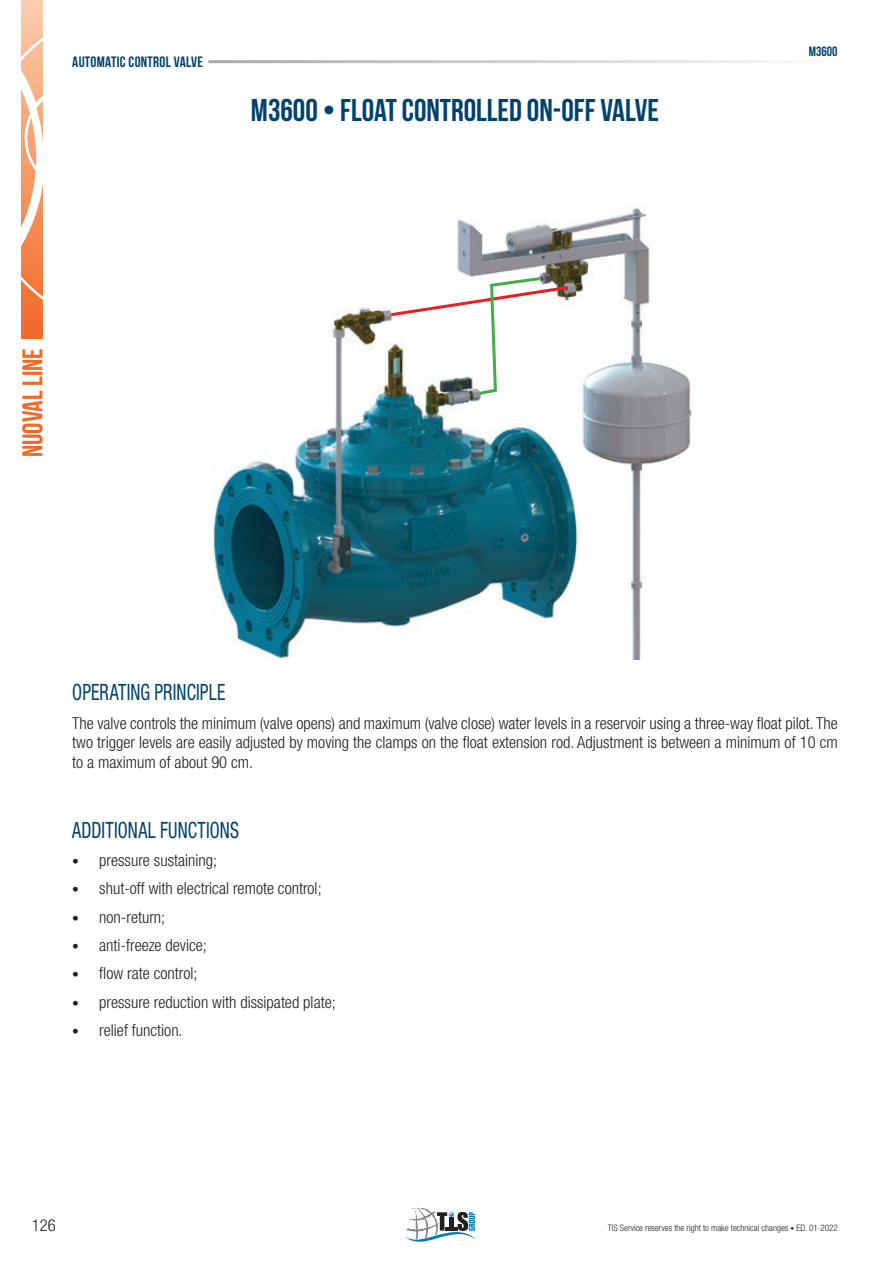
<style>
.page{position:relative;width:893px;height:1263px;background:#fff}
.page>*{position:absolute;margin:0;border:0;box-sizing:border-box;transform-origin:0 0}
.t1{font:31.5px "Bebas Neue";color:#00426e}
.t2{font:700 28.5px "Bebas Neue";color:#f26828}
.t3{font:condensed 22.5px "Helvetica Neue";letter-spacing:.01em;color:#00426e;scale:.8 1}
.t4{font:300 condensed 16.5px/19.8px "Helvetica Neue";color:#231f20;text-align:justify}
.t5{font:15px "Bebas Neue";letter-spacing:.02em;color:#00426e}
.t6{font:13.5px "Bebas Neue";color:#00426e}
.t7{font:300 condensed 9px "Helvetica Neue";color:#231f20}
.s1{font-size:13.5px}
.s2{font-size:7.5px}
</style>
<div class="page">
<svg style="left:405px;top:1208px;width:71px;height:34px"></svg>
<div style="left:21px;top:0;width:22px;height:338px;background:#f36d2e"></div>
<svg style="left:21px;top:0;width:22px;height:305px;background:#f8b793"></svg>
<img style="left:214px;top:208px;width:479px;height:452px">
<svg style="left:388px;top:275px;width:183px;height:122px"></svg>
<p class="t5" style="left:72px;top:54px;width:132px">AUTOMATIC CONTROL VALVE</p>
<h1 class="t1" style="left:251px;top:93px;width:410px">M3600 • FLOAT CONTROLLED ON-OFF VALVE</h1>
<h2 class="t2" style="left:17px;top:457px;width:110px;rotate:-90deg">NUOVAL LINE</h2>
<p class="t6" style="left:809px;top:44px;width:30px">M3600</p>
<h3 class="t3" style="left:72px;top:679px;width:193px">OPERATING PRINCIPLE</h3>
<p class="t4" style="left:72px;top:713px;width:767px">The valve controls the minimum (valve opens) and maximum (valve close) water levels in a reservoir using a three-way float pilot. The two trigger levels are easily adjusted by moving the clamps on the float extension rod. Adjustment is between a minimum of 10 cm to a maximum of about 90 cm.</p>
<h3 class="t3" style="left:72px;top:817px;width:210px">ADDITIONAL FUNCTIONS</h3>
<p class="t4" style="left:72px;top:850px;width:146px"><span class="s1">•</span> pressure sustaining;</p>
<p class="t4" style="left:72px;top:878px;width:251px"><span class="s1">•</span> shut-off with electrical remote control;</p>
<p class="t4" style="left:72px;top:907px;width:94px"><span class="s1">•</span> non-return;</p>
<p class="t4" style="left:72px;top:935px;width:136px"><span class="s1">•</span> anti-freeze device;</p>
<p class="t4" style="left:72px;top:963px;width:127px"><span class="s1">•</span> flow rate control;</p>
<p class="t4" style="left:72px;top:992px;width:265px"><span class="s1">•</span> pressure reduction with dissipated plate;</p>
<p class="t4" style="left:72px;top:1020px;width:112px"><span class="s1">•</span> relief function.</p>
<p class="t4" style="left:32px;top:1215px;width:25px">126</p>
<p class="t7" style="left:608px;top:1222px;width:231px">TIS Service reserves the right to make technical changes <span class="s2">•</span> ED. 01<span class="s2">-</span>2022</p>
</div>
